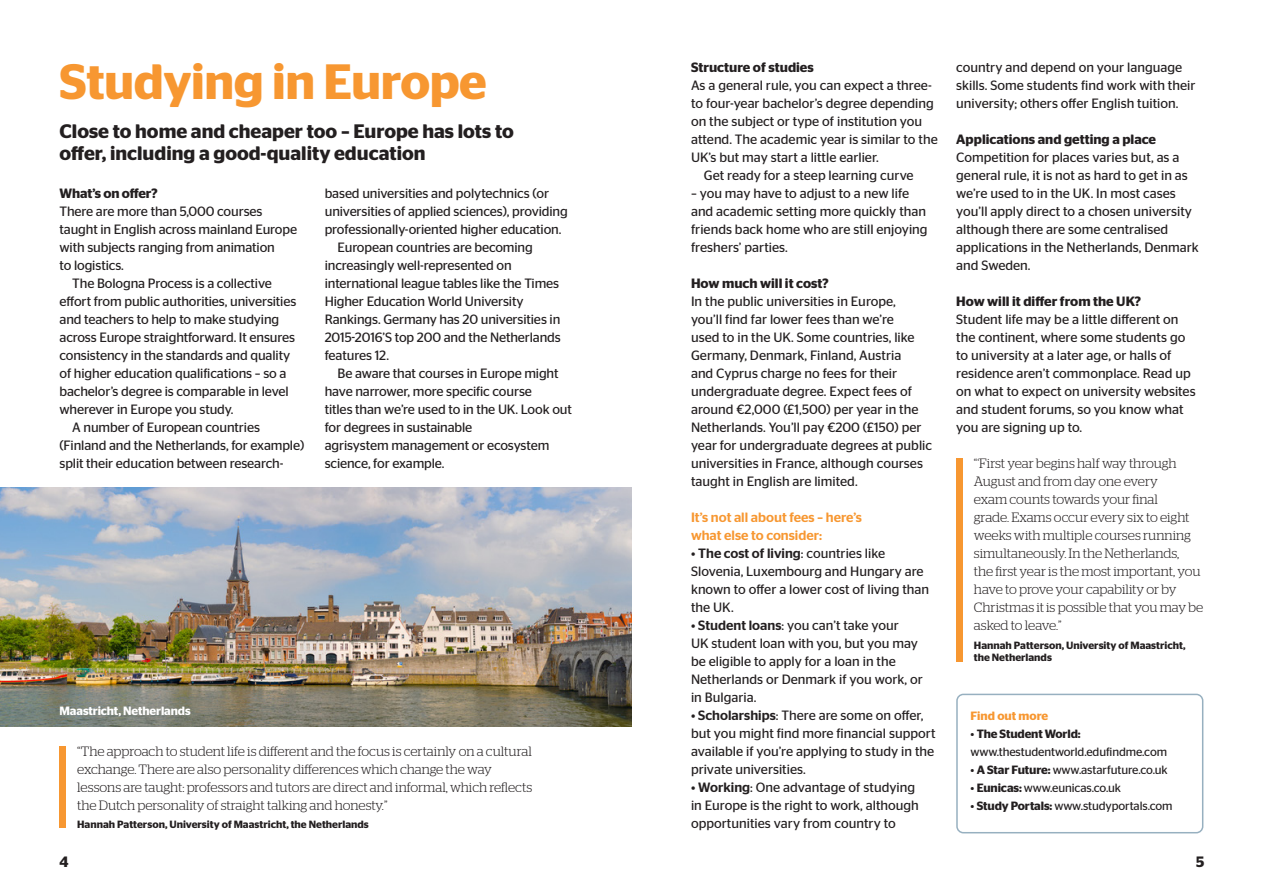
<style>
.page{position:relative;width:1263px;height:893px;background:#fff}
.page>*{position:absolute;margin:0;border:0;box-sizing:border-box;transform-origin:0 0}
.t1{font:600 49.5px "Stag Sans";letter-spacing:-.01em;color:#f79731}
.t2{font:600 19.5px/22.5px "Stag Sans";color:#231f20}
.t3{font:600 15px "Stag Sans";color:#231f20}
.t4{font:13.5px/18px "Stag Sans";color:#231f20}
.t5{font:300 13.5px/18px "Stag";color:#231f20}
.t6{font:600 13.5px "Stag Sans";color:#231f20}
.t7{font:500 13.5px "Stag Sans";color:#f79731}
.t8{font:12px "Stag Sans";letter-spacing:-.01em;color:#231f20}
.t9{font:600 12px "Stag Sans";letter-spacing:-.01em;color:#fff}
.t10{font:600 12px "Stag Sans";letter-spacing:-.01em;color:#231f20}
.t11{font:600 12px "Stag Sans";color:#f79731}
.t12{font:600 10.5px/12.6px "Stag Sans";color:#231f20}
.s1{font-weight:500}
.s2{font-weight:400}
.s3{font-weight:600}
</style>
<div class="page">
<div style="left:956px;top:694px;width:247px;height:139px;border:2px solid #97b0c0;border-radius:6px"></div>
<svg style="left:60px;top:746px;width:6px;height:82px"></svg>
<svg style="left:956px;top:458px;width:7px;height:203px"></svg>
<img style="left:0;top:488px;width:631px;height:239px">
<p class="t1" style="left:60px;top:53px;width:429px">Studying in Europe</p>
<p class="t2" style="left:60px;top:120px;width:456px">Close to home and cheaper too – Europe has lots to offer, including a good-quality education</p>
<p class="t6" style="left:60px;top:185px;width:100px">What’s on offer?</p>
<p class="t4" style="left:60px;top:202px;width:239px">There are more than 5,000 courses taught in English across mainland Europe with subjects ranging from animation<br>to logistics.</p>
<p class="t4" style="left:60px;top:274px;width:238px;text-indent:13px">The Bologna Process is a collective effort from public authorities, universities and teachers to help to make studying across Europe straightforward. It ensures consistency in the standards and quality of higher education qualifications – so a bachelor’s degree is comparable in level wherever in Europe you study.</p>
<p class="t4" style="left:60px;top:418px;width:246px;text-indent:13px">A number of European countries (Finland and the Netherlands, for example) split their education between research-</p>
<p class="t4" style="left:325px;top:184px;width:244px">based universities and polytechnics (or universities of applied sciences), providing professionally-oriented higher education.</p>
<p class="t4" style="left:325px;top:238px;width:238px;text-indent:13px">European countries are becoming increasingly well-represented on international league tables like the Times Higher Education World University Rankings. Germany has 20 universities in 2015-2016’S top 200 and the Netherlands features 12.</p>
<p class="t4" style="left:325px;top:364px;width:249px;text-indent:13px">Be aware that courses in Europe might have narrower, more specific course<br>titles than we’re used to in the UK. Look out for degrees in sustainable<br>agrisystem management or ecosystem science, for example.</p>
<p class="t9" style="left:60px;top:704px;width:133px">Maastricht, Netherlands</p>
<p class="t5" style="left:77px;top:742px;width:457px">“The approach to student life is different and the focus is certainly on a cultural exchange. There are also personality differences which change the way lessons are taught: professors and tutors are direct and informal, which reflects the Dutch personality of straight talking and honesty.”</p>
<p class="t12" style="left:77px;top:818px;width:293px">Hannah Patterson, University of Maastricht, the Netherlands</p>
<p class="t3" style="left:60px;top:853px;width:11px">4</p>
<p class="t6" style="left:691px;top:59px;width:124px">Structure of studies</p>
<p class="t4" style="left:691px;top:76px;width:248px">As a general rule, you can expect a three&shy;to four-year bachelor’s degree depending on the subject or type of institution you attend. The academic year is similar to the UK’s but may start a little earlier.</p>
<p class="t4" style="left:704px;top:166px;width:211px">Get ready for a steep learning curve</p>
<p class="t4" style="left:691px;top:184px;width:238px">– you may have to adjust to a new life and academic setting more quickly than friends back home who are still enjoying freshers’ parties.</p>
<p class="t6" style="left:691px;top:275px;width:139px">How much will it cost?</p>
<p class="t4" style="left:691px;top:292px;width:243px">In the public universities in Europe,<br>you’ll find far lower fees than we’re<br>used to in the UK. Some countries, like Germany, Denmark, Finland, Austria<br>and Cyprus charge no fees for their undergraduate degree. Expect fees of around €2,000 (£1,500) per year in the Netherlands. You’ll pay €200 (£150) per year for undergraduate degrees at public universities in France, although courses taught in English are limited.</p>
<p class="t7" style="left:691px;top:509px;width:172px">It’s not all about fees – here’s</p>
<p class="t7" style="left:691px;top:527px;width:133px">what else to consider:</p>
<p class="t4" style="left:691px;top:544px;width:240px">• <span class="s1">The cost of living</span>: countries like<br>Slovenia, Luxembourg and Hungary are known to offer a lower cost of living than the UK.</p>
<p class="t4" style="left:691px;top:616px;width:233px">• <span class="s1">Student loans</span>: you can’t take your<br>UK student loan with you, but you may be eligible to apply for a loan in the<br>Netherlands or Denmark if you work, or in Bulgaria.</p>
<p class="t4" style="left:691px;top:706px;width:246px">• <span class="s1">Scholarships</span>: There are some on offer, but you might find more financial support available if you’re applying to study in the private universities.</p>
<p class="t4" style="left:691px;top:778px;width:229px">• <span class="s1">Working</span>: One advantage of studying in Europe is the right to work, although opportunities vary from country to</p>
<p class="t4" style="left:956px;top:58px;width:241px">country and depend on your language skills. Some students find work with their university; others offer English tuition.</p>
<p class="t6" style="left:956px;top:131px;width:201px">Applications and getting a place</p>
<p class="t4" style="left:956px;top:148px;width:244px">Competition for places varies but, as a general rule, it is not as hard to get in as we’re used to in the UK. In most cases you’ll apply direct to a chosen university although there are some centralised applications in the Netherlands, Denmark and Sweden.</p>
<p class="t6" style="left:956px;top:293px;width:186px">How will it differ from the UK?</p>
<p class="t4" style="left:956px;top:310px;width:241px">Student life may be a little different on the continent, where some students go to university at a later age, or halls of residence aren’t commonplace. Read up on what to expect on university websites and student forums, so you know what you are signing up to.</p>
<p class="t5" style="left:974px;top:454px;width:231px">“‘First year begins half way through August and from day one every<br>exam counts towards your final<br>grade. Exams occur every six to eight weeks with multiple courses running simultaneously. In the Netherlands,<br>the first year is the most important, you have to prove your capability or by Christmas it is possible that you may be asked to leave.”</p>
<p class="t12" style="left:974px;top:639px;width:213px">Hannah Patterson, University of Maastricht, the Netherlands</p>
<p class="t11" style="left:970px;top:709px;width:79px">Find out more</p>
<p class="t10" style="left:970px;top:727px;width:112px"><span class="s2">•</span> The Student World:</p>
<p class="t8" style="left:970px;top:745px;width:198px">www.thestudentworld.edufindme.com</p>
<p class="t8" style="left:970px;top:763px;width:199px">• <span class="s3">A Star Future:</span> www.astarfuture.co.uk</p>
<p class="t8" style="left:970px;top:781px;width:152px">• <span class="s3">Eunicas:</span> www.eunicas.co.uk</p>
<p class="t8" style="left:970px;top:799px;width:204px">• <span class="s3">Study Portals:</span> www.studyportals.com</p>
<p class="t3" style="left:1196px;top:853px;width:10px">5</p>
</div>
